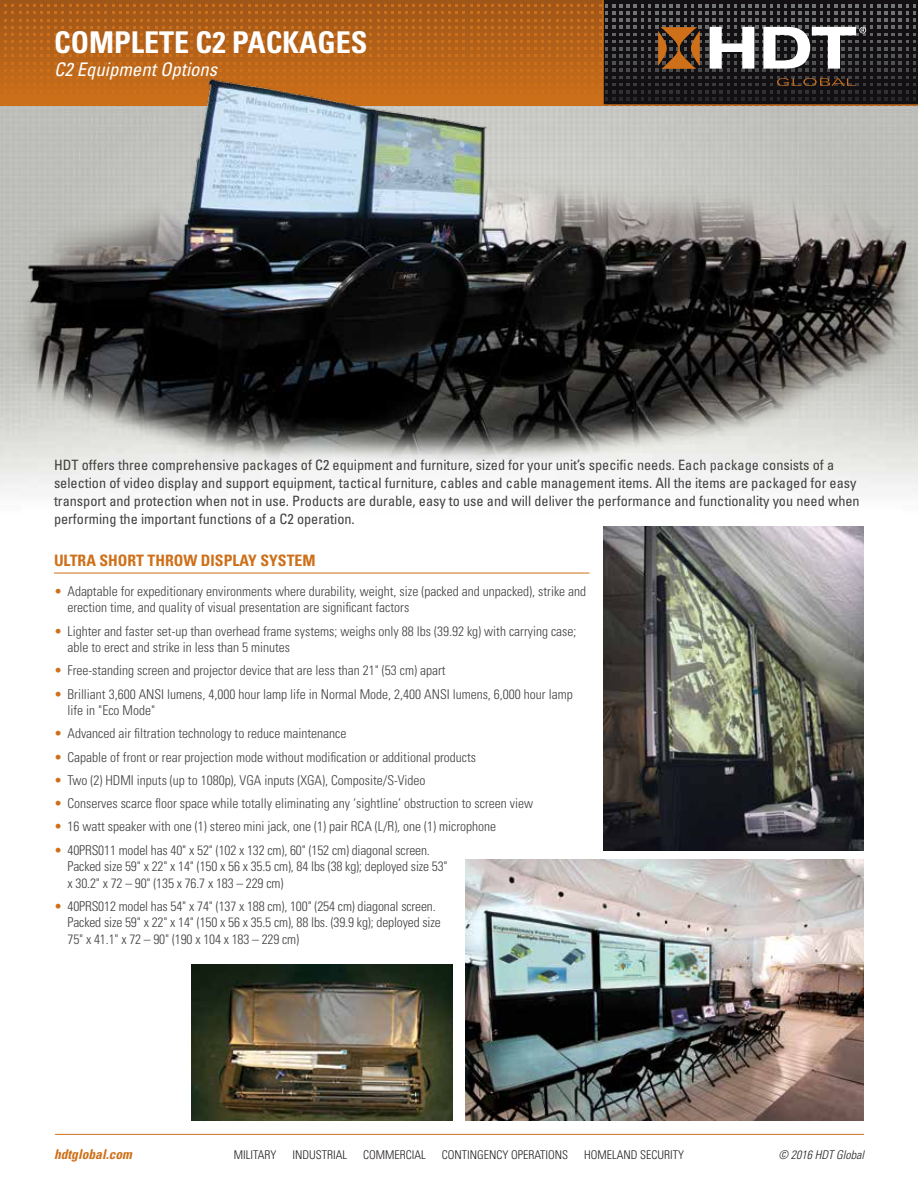
<style>
.page{position:relative;width:918px;height:1188px;background:#fff}
.page>*{position:absolute;margin:0;border:0;box-sizing:border-box;transform-origin:0 0}
.t1{font:700 condensed 30px "Univers LT Std";color:#fff}
.t2{font:italic condensed 18.75px "Univers LT Std";color:#fff}
.t3{font:700 condensed 15.75px "Univers LT Std";color:#ce7019}
.t4{font:condensed 14.25px/18px "Univers LT Std";color:#414042}
.t5{font:300 condensed 13.5px/16.5px "Univers LT Std";color:#414042}
.t6{font:italic 700 condensed 13.5px "Univers LT Std";color:#ce7019}
.t7{font:300 condensed 12px "Univers LT Std";color:#231f20}
.t8{font:italic 300 condensed 12px "Univers LT Std";color:#231f20}
.s1{color:#ce7019}
</style>
<div class="page">
<div style="left:0;top:0;width:604px;height:65px;background:#9f5619"></div>
<svg style="left:4px;top:4px;width:912px;height:61px;background:#925a2a"></svg>
<hr style="left:55px;top:1134px;width:809px;height:1px;background:#ce7019">
<img style="left:466px;top:860px;width:398px;height:260px">
<img style="left:0;top:65px;width:918px;height:403px">
<hr style="left:54px;top:573px;width:536px;height:1px;background:#ce7019">
<img style="left:192px;top:964px;width:260px;height:156px">
<img style="left:603px;top:526px;width:261px;height:324px">
<h1 class="t1" style="left:54px;top:24px;width:315px">COMPLETE C2 PACKAGES</h1>
<h2 class="t2" style="left:54px;top:57px;width:165px">C2 Equipment Options</h2>
<p class="t4" style="left:54px;top:456px;width:807px">HDT offers three comprehensive packages of C2 equipment and furniture, sized for your unit’s specific needs. Each package consists of a selection of video display and support equipment, tactical furniture, cables and cable management items. All the items are packaged for easy transport and protection when not in use. Products are durable, easy to use and will deliver the performance and functionality you need when performing the important functions of a C2 operation.</p>
<p class="t3" style="left:54px;top:551px;width:263px">ULTRA SHORT THROW DISPLAY SYSTEM</p>
<p class="t5" style="left:68px;top:583px;width:520px;text-indent:-14px"><span class="s1">•</span> Adaptable for expeditionary environments where durability, weight, size (packed and unpacked), strike and erection time, and quality of visual presentation are significant factors</p>
<p class="t5" style="left:68px;top:623px;width:510px;text-indent:-14px"><span class="s1">•</span> Lighter and faster set-up than overhead frame systems; weighs only 88 lbs (39.92 kg) with carrying case; able to erect and strike in less than 5 minutes</p>
<p class="t5" style="left:54px;top:662px;width:393px"><span class="s1">•</span> Free-standing screen and projector device that are less than 21" (53 cm) apart</p>
<p class="t5" style="left:68px;top:686px;width:507px;text-indent:-14px"><span class="s1">•</span> Brilliant 3,600 ANSI lumens, 4,000 hour lamp life in Normal Mode, 2,400 ANSI lumens, 6,000 hour lamp life in "Eco Mode"</p>
<p class="t5" style="left:54px;top:725px;width:294px"><span class="s1">•</span> Advanced air filtration technology to reduce maintenance</p>
<p class="t5" style="left:54px;top:749px;width:424px"><span class="s1">•</span> Capable of front or rear projection mode without modification or additional products</p>
<p class="t5" style="left:54px;top:772px;width:373px"><span class="s1">•</span> Two (2) HDMI inputs (up to 1080p), VGA inputs (XGA), Composite/S-Video</p>
<p class="t5" style="left:54px;top:795px;width:481px"><span class="s1">•</span> Conserves scarce floor space while totally eliminating any ‘sightline’ obstruction to screen view</p>
<p class="t5" style="left:54px;top:818px;width:444px"><span class="s1">•</span> 16 watt speaker with one (1) stereo mini jack, one (1) pair RCA (L/R), one (1) microphone</p>
<p class="t5" style="left:68px;top:842px;width:382px;text-indent:-14px"><span class="s1">•</span> 40PRS011 model has 40" x 52" (102 x 132 cm), 60" (152 cm) diagonal screen.<br>Packed size 59" x 22" x 14" (150 x 56 x 35.5 cm), 84 lbs (38 kg); deployed size 53" x 30.2" x 72 – 90" (135 x 76.7 x 183 – 229 cm)</p>
<p class="t5" style="left:68px;top:898px;width:375px;text-indent:-14px"><span class="s1">•</span> 40PRS012 model has 54" x 74" (137 x 188 cm), 100" (254 cm) diagonal screen.<br>Packed size 59" x 22" x 14" (150 x 56 x 35.5 cm), 88 lbs. (39.9 kg); deployed size<br>75" x 41.1" x 72 – 90" (190 x 104 x 183 – 229 cm)</p>
<p class="t6" style="left:54px;top:1146px;width:80px">hdtglobal.com</p>
<p class="t7" style="left:234px;top:1147px;width:44px">MILITARY</p>
<p class="t7" style="left:292px;top:1147px;width:56px">INDUSTRIAL</p>
<p class="t7" style="left:363px;top:1147px;width:64px">COMMERCIAL</p>
<p class="t7" style="left:442px;top:1147px;width:128px">CONTINGENCY OPERATIONS</p>
<p class="t7" style="left:584px;top:1147px;width:102px">HOMELAND SECURITY</p>
<p class="t8" style="left:778px;top:1147px;width:87px">© 2016 HDT Global</p>
</div>
